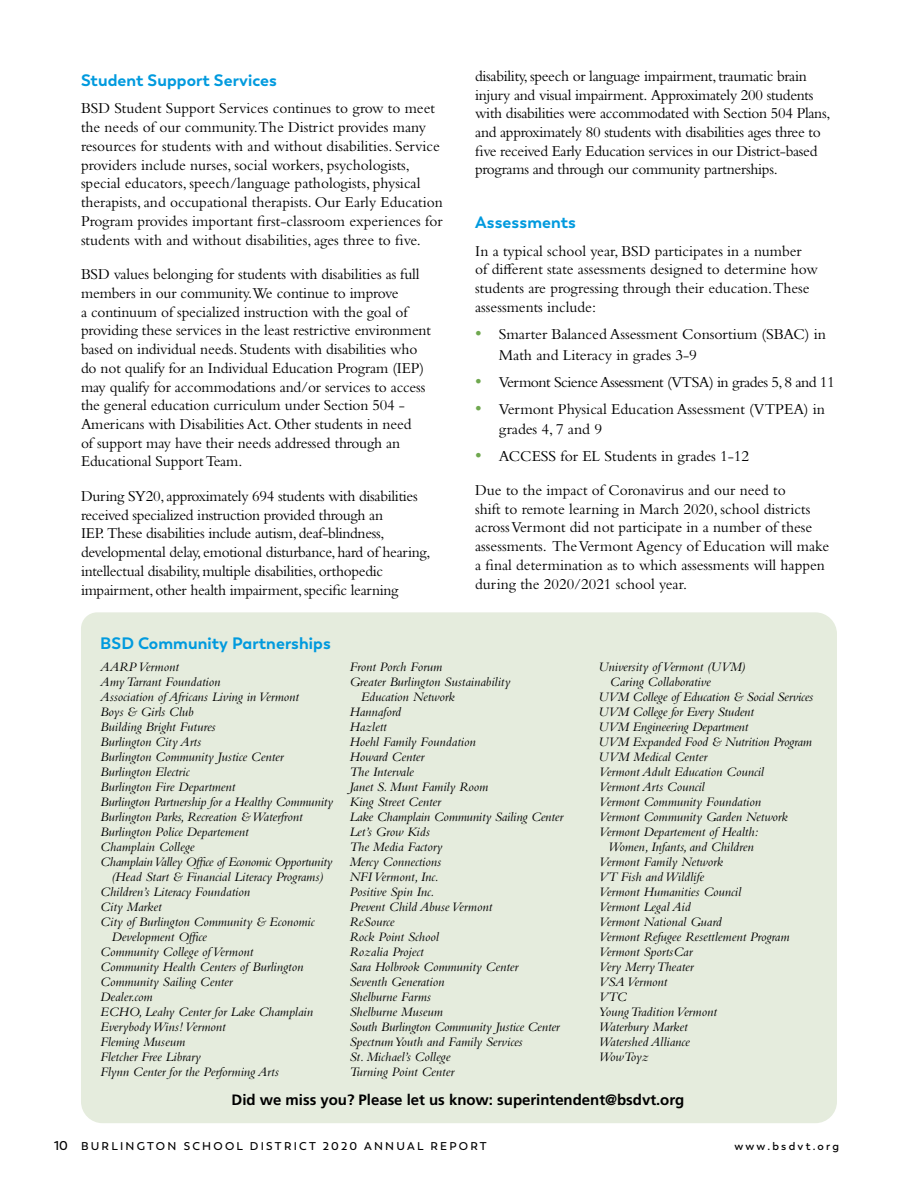
<style>
.page{position:relative;width:918px;height:1188px;background:#fff}
.page>*{position:absolute;margin:0;border:0;box-sizing:border-box;transform-origin:0 0}
.t1{font:700 16.5px "Trenda";letter-spacing:.005em;color:#009ade}
.t2{font:15.75px/18.8px "Bembo Std";letter-spacing:-.01em;color:#000}
.t3{font:15.75px "Bembo Std";letter-spacing:-.035em;color:#000}
.t4{font:700 15px "Frutiger LT Std";color:#000}
.t5{font:italic 13.5px "Bembo Std";color:#000}
.t6{font:italic 13.5px "Bembo Std";letter-spacing:-.02em;color:#000}
.t7{font:600 11.25px "Trenda";letter-spacing:.2em;color:#000}
.s1{font-size:18.75px;color:#6fa84f}
.s2{font-size:12.75px}
</style>
<div class="page">
<div style="left:81px;top:612px;width:756px;height:511px;background:#e5ecdd"></div>
<p class="t1" style="left:81px;top:70px;width:198px">Student Support Services</p>
<p class="t2" style="left:81px;top:99px;width:363px">BSD Student Support Services continues to grow to meet the needs of our community.The District provides many resources for students with and without disabilities. Service providers include nurses, social workers, psychologists, special educators, speech/language pathologists, physical therapists, and occupational therapists. Our Early Education Program provides important first-classroom experiences for students with and without disabilities, ages three to five.</p>
<p class="t2" style="left:81px;top:264px;width:352px">BSD values belonging for students with disabilities as full members in our community.We continue to improve<br>a continuum of specialized instruction with the goal of providing these services in the least restrictive environment based on individual needs. Students with disabilities who do not qualify for an Individual Education Program (IEP) may qualify for accommodations and/or services to access the general education curriculum under Section 504 - Americans with Disabilities Act. Other students in need<br>of support may have their needs addressed through an Educational Support Team.</p>
<p class="t2" style="left:81px;top:486px;width:351px">During SY20, approximately 694 students with disabilities received specialized instruction provided through an<br>IEP. These disabilities include autism, deaf-blindness, developmental delay, emotional disturbance, hard of hearing, intellectual disability, multiple disabilities, orthopedic impairment, other health impairment, specific learning</p>
<p class="t2" style="left:475px;top:66px;width:357px">disability, speech or language impairment, traumatic brain injury and visual impairment. Approximately 200 students with disabilities were accommodated with Section 504 Plans, and approximately 80 students with disabilities ages three to five received Early Education services in our District-based programs and through our community partnerships.</p>
<p class="t1" style="left:475px;top:212px;width:102px">Assessments</p>
<p class="t2" style="left:475px;top:241px;width:344px">In a typical school year, BSD participates in a number of different state assessments designed to determine how students are progressing through their education.These assessments include:</p>
<p class="t2" style="left:499px;top:324px;width:329px;line-height:20.2px;text-indent:-24px"><span class="s1">•</span> Smarter Balanced Assessment Consortium (SBAC) in<br>Math and Literacy in grades 3-9</p>
<p class="t3" style="left:475px;top:372px;width:361px"><span class="s1">•</span> Vermont Science Assessment (VTSA) in grades 5, 8 and 11</p>
<p class="t2" style="left:499px;top:398px;width:328px;line-height:20.2px;text-indent:-24px"><span class="s1">•</span> Vermont Physical Education Assessment (VTPEA) in grades 4, 7 and 9</p>
<p class="t2" style="left:475px;top:438px;width:312px;line-height:34.2px"><span class="s1">•</span> ACCESS for EL Students in grades 1-12<br>Due to the impact of Coronavirus and our need to</p>
<p class="t2" style="left:475px;top:499px;width:355px">shift to remote learning in March 2020, school districts across Vermont did not participate in a number of these assessments. The Vermont Agency of Education will make a final determination as to which assessments will happen during the 2020/2021 school year.</p>
<p class="t1" style="left:100px;top:633px;width:232px">BSD Community Partnerships</p>
<p class="t5" style="left:100px;top:659px;width:80px">AARP Vermont</p>
<p class="t5" style="left:100px;top:674px;width:122px">Amy Tarrant Foundation</p>
<p class="t5" style="left:100px;top:689px;width:200px">Association of Africans Living in Vermont</p>
<p class="t5" style="left:100px;top:704px;width:95px">Boys &amp; Girls Club</p>
<p class="t5" style="left:100px;top:719px;width:117px">Building Bright Futures</p>
<p class="t5" style="left:100px;top:734px;width:102px">Burlington City Arts</p>
<p class="t5" style="left:100px;top:749px;width:185px">Burlington Community Justice Center</p>
<p class="t5" style="left:100px;top:764px;width:91px">Burlington Electric</p>
<p class="t5" style="left:100px;top:779px;width:137px">Burlington Fire Department</p>
<p class="t5" style="left:100px;top:794px;width:234px">Burlington Partnership for a Healthy Community</p>
<p class="t5" style="left:100px;top:809px;width:204px">Burlington Parks, Recreation &amp; Waterfront</p>
<p class="t5" style="left:100px;top:824px;width:150px">Burlington Police Departement</p>
<p class="t5" style="left:100px;top:839px;width:96px">Champlain College</p>
<p class="t6" style="left:100px;top:854px;width:234px">Champlain Valley Office of Economic Opportunity</p>
<p class="t5" style="left:112px;top:869px;width:213px">(Head Start &amp; Financial Literacy Programs)</p>
<p class="t5" style="left:100px;top:884px;width:151px">Children’s Literacy Foundation</p>
<p class="t5" style="left:100px;top:899px;width:63px">City Market</p>
<p class="t5" style="left:100px;top:914px;width:216px">City of Burlington Community &amp; Economic</p>
<p class="t5" style="left:112px;top:929px;width:97px">Development Office</p>
<p class="t5" style="left:100px;top:944px;width:155px">Community College of Vermont</p>
<p class="t5" style="left:100px;top:959px;width:205px">Community Health Centers of Burlington</p>
<p class="t5" style="left:100px;top:974px;width:134px">Community Sailing Center</p>
<p class="t5" style="left:100px;top:989px;width:54px">Dealer.com</p>
<p class="t5" style="left:100px;top:1004px;width:214px">ECHO, Leahy Center for Lake Champlain</p>
<p class="t5" style="left:100px;top:1019px;width:127px">Everybody Wins! Vermont</p>
<p class="t5" style="left:100px;top:1034px;width:86px">Fleming Museum</p>
<p class="t5" style="left:100px;top:1049px;width:102px">Fletcher Free Library</p>
<p class="t5" style="left:100px;top:1064px;width:180px">Flynn Center for the Performing Arts</p>
<p class="t5" style="left:599px;top:659px;width:148px">University of Vermont (UVM)</p>
<p class="t5" style="left:610px;top:674px;width:102px">Caring Collaborative</p>
<p class="t5" style="left:599px;top:689px;width:216px">UVM College of Education &amp; Social Services</p>
<p class="t5" style="left:599px;top:704px;width:157px">UVM College for Every Student</p>
<p class="t5" style="left:599px;top:719px;width:151px">UVM Engineering Department</p>
<p class="t5" style="left:599px;top:734px;width:215px">UVM Expanded Food &amp; Nutrition Program</p>
<p class="t5" style="left:599px;top:749px;width:110px">UVM Medical Center</p>
<p class="t5" style="left:599px;top:764px;width:167px">Vermont Adult Education Council</p>
<p class="t5" style="left:599px;top:779px;width:108px">Vermont Arts Council</p>
<p class="t5" style="left:599px;top:794px;width:164px">Vermont Community Foundation</p>
<p class="t5" style="left:599px;top:809px;width:191px">Vermont Community Garden Network</p>
<p class="t5" style="left:599px;top:824px;width:161px">Vermont Departement of Health:</p>
<p class="t5" style="left:608px;top:839px;width:148px">Women, Infants, and Children</p>
<p class="t5" style="left:599px;top:854px;width:126px">Vermont Family Network</p>
<p class="t5" style="left:599px;top:869px;width:107px">VT Fish and Wildlife</p>
<p class="t5" style="left:599px;top:884px;width:144px">Vermont Humanities Council</p>
<p class="t5" style="left:599px;top:899px;width:94px">Vermont Legal Aid</p>
<p class="t5" style="left:599px;top:913px;width:125px">Vermont National Guard</p>
<p class="t5" style="left:599px;top:928px;width:192px">Vermont Refugee Resettlement Program</p>
<p class="t5" style="left:599px;top:943px;width:95px">Vermont SportsCar</p>
<p class="t5" style="left:599px;top:958px;width:96px">Very Merry Theater</p>
<p class="t5" style="left:599px;top:973px;width:70px">VSA Vermont</p>
<p class="t5" style="left:599px;top:988px;width:30px">VTC</p>
<p class="t5" style="left:599px;top:1003px;width:120px">Young Tradition Vermont</p>
<p class="t5" style="left:599px;top:1018px;width:91px">Waterbury Market</p>
<p class="t5" style="left:599px;top:1033px;width:93px">Watershed Alliance</p>
<p class="t5" style="left:599px;top:1048px;width:51px">WowToyz</p>
<p class="t4" style="left:232px;top:1091px;width:454px">Did we miss you? Please let us know: superintendent@bsdvt.org</p>
<p class="t5" style="left:349px;top:659px;width:94px">Front Porch Forum</p>
<p class="t5" style="left:349px;top:674px;width:162px">Greater Burlington Sustainability</p>
<p class="t5" style="left:361px;top:689px;width:95px">Education Network</p>
<p class="t5" style="left:349px;top:704px;width:53px">Hannaford</p>
<p class="t5" style="left:349px;top:719px;width:39px">Hazlett</p>
<p class="t5" style="left:349px;top:734px;width:128px">Hoehl Family Foundation</p>
<p class="t5" style="left:349px;top:749px;width:76px">Howard Center</p>
<p class="t5" style="left:349px;top:764px;width:66px">The Intervale</p>
<p class="t5" style="left:349px;top:779px;width:140px">Janet S. Munt Family Room</p>
<p class="t5" style="left:349px;top:794px;width:93px">King Street Center</p>
<p class="t5" style="left:349px;top:809px;width:215px">Lake Champlain Community Sailing Center</p>
<p class="t5" style="left:349px;top:824px;width:82px">Let’s Grow Kids</p>
<p class="t5" style="left:349px;top:839px;width:95px">The Media Factory</p>
<p class="t5" style="left:349px;top:854px;width:93px">Mercy Connections</p>
<p class="t5" style="left:349px;top:869px;width:91px">NFI Vermont, Inc.</p>
<p class="t5" style="left:349px;top:884px;width:87px">Positive Spin Inc.</p>
<p class="t5" style="left:349px;top:899px;width:144px">Prevent Child Abuse Vermont</p>
<p class="t5" style="left:349px;top:914px;width:46px">ReSource</p>
<p class="t5" style="left:349px;top:929px;width:91px">Rock Point School</p>
<p class="t5" style="left:349px;top:944px;width:76px">Rozalia Project</p>
<p class="t5" style="left:349px;top:959px;width:170px">Sara Holbrook Community Center</p>
<p class="t5" style="left:349px;top:974px;width:96px">Seventh Generation</p>
<p class="t5" style="left:349px;top:989px;width:83px">Shelburne Farms</p>
<p class="t5" style="left:349px;top:1004px;width:95px">Shelburne Museum</p>
<p class="t5" style="left:349px;top:1019px;width:212px">South Burlington Community Justice Center</p>
<p class="t5" style="left:349px;top:1034px;width:175px">Spectrum Youth and Family Services</p>
<p class="t5" style="left:349px;top:1049px;width:102px">St. Michael’s College</p>
<p class="t5" style="left:349px;top:1064px;width:106px">Turning Point Center</p>
<p class="t7" style="left:54px;top:1140px;width:434px"><span class="s2">10</span> BURLINGTON SCHOOL DISTRICT 2020 ANNUAL REPORT</p>
<p class="t7" style="left:734px;top:1140px;width:106px">www.bsdvt.org</p>
</div>
